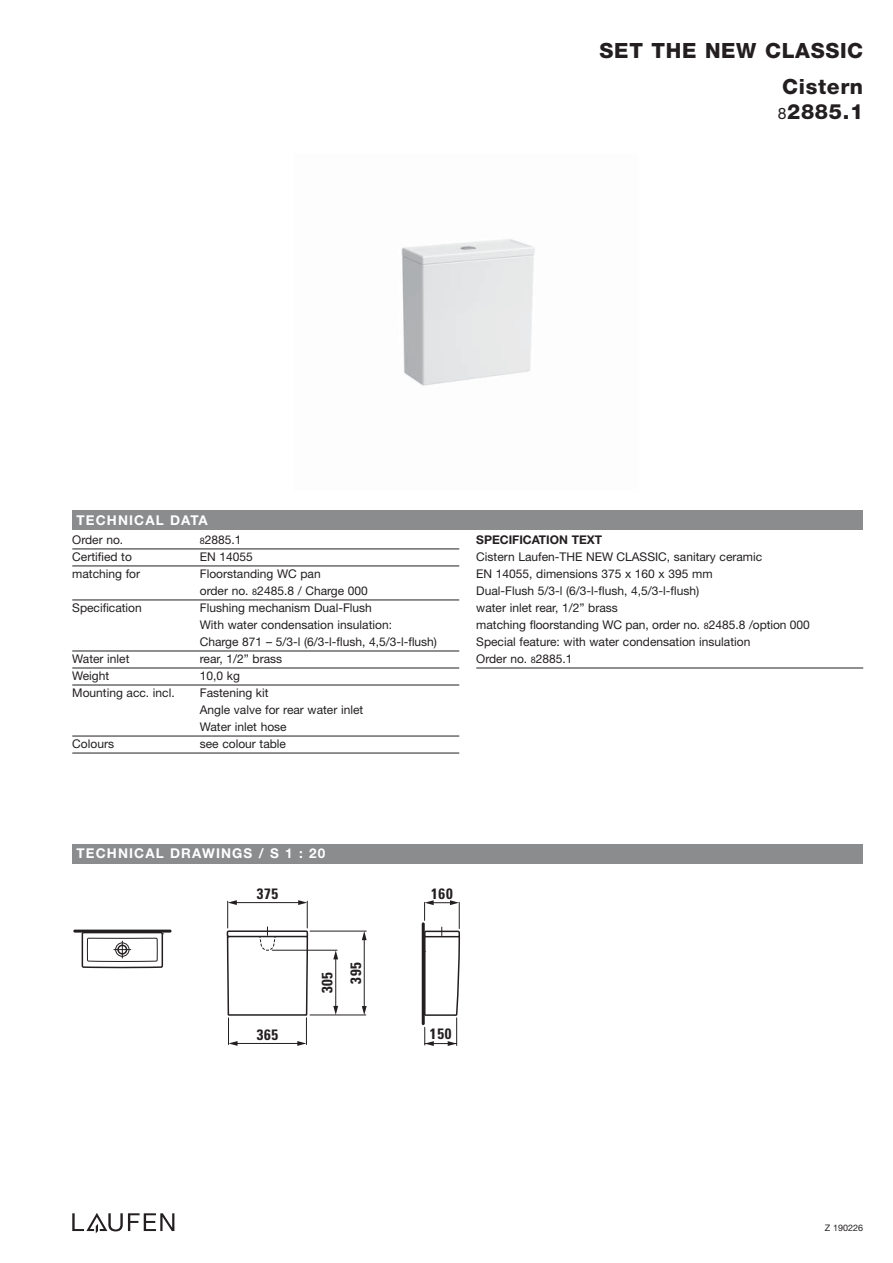
<style>
.page{position:relative;width:893px;height:1263px;background:#fff}
.page>*{position:absolute;margin:0;border:0;box-sizing:border-box;transform-origin:0 0}
.t1{font:800 21px/36.2px "Helvetica Neue";letter-spacing:.03em;color:#231f20;text-align:right}
.t2{font:700 condensed 15px "Univers";letter-spacing:.05em;color:#231f20}
.t3{font:700 13.5px "Helvetica Neue";letter-spacing:.085em;color:#fff}
.t4{font:12px/17px "Helvetica Neue";color:#231f20}
.t5{font:700 12px "Helvetica Neue";color:#231f20}
.t6{font:9px "Helvetica Neue";color:#231f20}
.s1{font-weight:400;font-size:15.75px}
.s2{font-size:9px}
</style>
<div class="page">
<img style="left:401px;top:239px;width:134px;height:147px">
<hr style="left:422px;top:922px;width:3px;height:103px;background:#231f20;border-radius:2px">
<svg style="left:81px;top:863px;width:83px;height:106px"></svg>
<hr style="left:73px;top:929px;width:99px;height:3px;background:#231f20">
<hr style="left:310px;top:1015px;width:56px;height:1px;background:#231f20">
<svg style="left:333px;top:1006px;width:5px;height:9px"></svg>
<svg style="left:333px;top:950px;width:5px;height:9px"></svg>
<hr style="left:335px;top:957px;width:1px;height:50px;background:#231f20">
<svg style="left:362px;top:1006px;width:5px;height:9px"></svg>
<svg style="left:362px;top:931px;width:5px;height:9px"></svg>
<hr style="left:364px;top:939px;width:1px;height:68px;background:#231f20">
<hr style="left:272px;top:950px;width:65px;height:1px;background:#231f20">
<hr style="left:310px;top:931px;width:56px;height:1px;background:#231f20">
<svg style="left:226px;top:900px;width:83px;height:146px"></svg>
<hr style="left:237px;top:1043px;width:61px;height:1px;background:#231f20">
<svg style="left:423px;top:900px;width:37px;height:146px"></svg>
<svg style="left:72px;top:1213px;width:102px;height:20px"></svg>
<div style="left:72px;top:844px;width:791px;height:19px;background:#8a8c8e"></div>
<div style="left:72px;top:510px;width:791px;height:19px;background:#8a8c8e"></div>
<hr style="left:72px;top:549px;width:387px;height:1px;background:#231f20">
<hr style="left:72px;top:566px;width:387px;height:1px;background:#231f20">
<hr style="left:72px;top:600px;width:387px;height:1px;background:#231f20">
<hr style="left:72px;top:651px;width:387px;height:1px;background:#231f20">
<hr style="left:72px;top:668px;width:387px;height:1px;background:#231f20">
<hr style="left:72px;top:685px;width:387px;height:1px;background:#231f20">
<hr style="left:72px;top:736px;width:387px;height:1px;background:#231f20">
<hr style="left:72px;top:753px;width:387px;height:1px;background:#231f20">
<hr style="left:476px;top:668px;width:387px;height:1px;background:#231f20">
<h1 class="t1" style="left:600px;top:34px;width:265px">SET THE NEW CLASSIC<br>Cistern</h1>
<h1 class="t1" style="left:778px;top:95px;width:87px"><span class="s1">8</span>2885.1</h1>
<p class="t3" style="left:77px;top:515px;width:133px">TECHNICAL DATA</p>
<p class="t4" style="left:72px;top:533px;width:53px">Order no.</p>
<p class="t4" style="left:200px;top:533px;width:43px"><span class="s2">8</span>2885.1</p>
<p class="t4" style="left:72px;top:550px;width:61px">Certified to</p>
<p class="t4" style="left:200px;top:550px;width:55px">EN 14055</p>
<p class="t4" style="left:72px;top:567px;width:69px">matching for</p>
<p class="t4" style="left:200px;top:567px;width:169px">Floorstanding WC pan<br>order no. <span class="s2">8</span>2485.8 / Charge 000</p>
<p class="t4" style="left:72px;top:601px;width:71px">Specification</p>
<p class="t4" style="left:200px;top:601px;width:239px">Flushing mechanism Dual-Flush<br>With water condensation insulation:<br>Charge 871 – 5/3-l (6/3-l-flush, 4,5/3-l-flush)</p>
<p class="t4" style="left:72px;top:652px;width:59px">Water inlet</p>
<p class="t4" style="left:200px;top:652px;width:84px">rear, 1/2” brass</p>
<p class="t4" style="left:72px;top:669px;width:38px">Weight</p>
<p class="t4" style="left:200px;top:669px;width:42px">10,0 kg</p>
<p class="t4" style="left:72px;top:686px;width:104px">Mounting acc. incl.</p>
<p class="t4" style="left:200px;top:686px;width:165px">Fastening kit<br>Angle valve for rear water inlet<br>Water inlet hose</p>
<p class="t4" style="left:72px;top:737px;width:43px">Colours</p>
<p class="t4" style="left:200px;top:737px;width:88px">see colour table</p>
<p class="t5" style="left:476px;top:536px;width:127px">SPECIFICATION TEXT</p>
<p class="t4" style="left:476px;top:550px;width:335px">Cistern Laufen-THE NEW CLASSIC, sanitary ceramic<br>EN 14055, dimensions 375 x 160 x 395 mm<br>Dual-Flush 5/3-l (6/3-l-flush, 4,5/3-l-flush)<br>water inlet rear, 1/2” brass<br>matching floorstanding WC pan, order no. <span class="s2">8</span>2485.8 /option 000<br>Special feature: with water condensation insulation<br>Order no. <span class="s2">8</span>2885.1</p>
<p class="t3" style="left:77px;top:849px;width:250px">TECHNICAL DRAWINGS / S 1 : 20</p>
<p class="t2" style="left:257px;top:888px;width:23px">375</p>
<p class="t2" style="left:431px;top:888px;width:23px">160</p>
<p class="t2" style="left:322px;top:993px;width:23px;rotate:-90deg">305</p>
<p class="t2" style="left:350px;top:984px;width:23px;rotate:-90deg">395</p>
<p class="t2" style="left:257px;top:1029px;width:23px">365</p>
<p class="t2" style="left:430px;top:1028px;width:23px">150</p>
<p class="t6" style="left:825px;top:1224px;width:40px">Z 190226</p>
</div>
